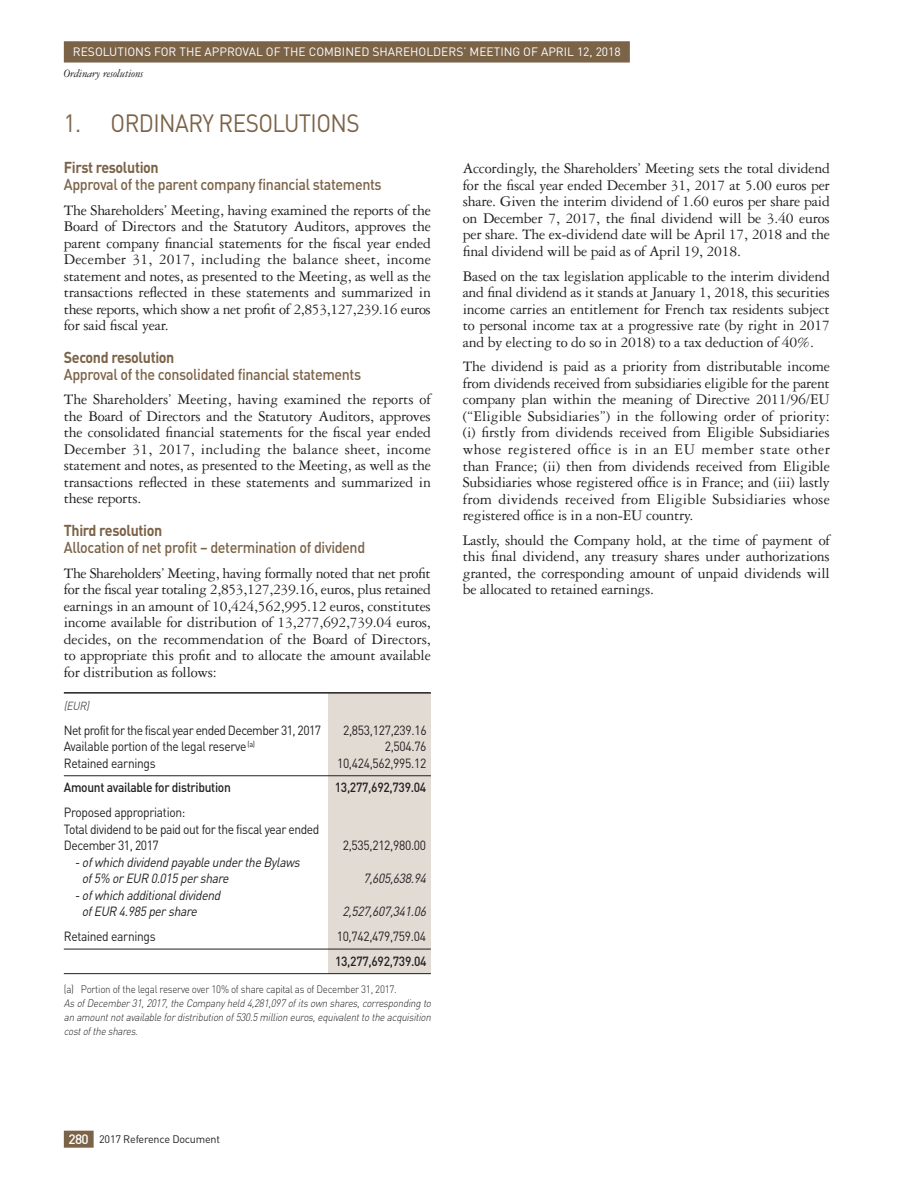
<style>
.page{position:relative;width:915px;height:1191px;background:#fff}
.page>*{position:absolute;margin:0;border:0;box-sizing:border-box;transform-origin:0 0}
.custom{font:24.75px "DIN";letter-spacing:-.025em;color:#7b6348;scale:.91 1}
.custom-2{font:15.75px/16.5px "Garamond 3 LT Std";letter-spacing:-.015em;color:#231f20;text-align:justify}
.t1{font:500 15.6px "DIN";letter-spacing:-.025em;color:#7b6348;scale:.91 1}
.custom-3{font:700 15.6px "DIN";letter-spacing:-.025em;color:#7b6348;scale:.91 1}
.t2{font:13.2px/16.5px "DIN";letter-spacing:-.025em;color:#231f20;scale:.91 1}
.t3{font:italic 13.2px/16.5px "DIN";color:#231f20;scale:.91 1}
.t4{font:500 13.2px "DIN";letter-spacing:-.025em;color:#231f20;scale:.91 1}
.t5{font:13.2px "DIN";letter-spacing:-.045em;color:#231f20;scale:.91 1}
.t6{font:12px "DIN";color:#fff}
.t7{font:italic 12px "Garamond 3 LT Std";letter-spacing:-.02em;color:#231f20}
.t8{font:italic 300 11.55px "DIN";color:#231f20;scale:.91 1}
.custom-4{font:italic 300 10.8px/14.2px "DIN";color:#231f20;scale:.91 1}
.t9{font:10.8px "DIN";letter-spacing:-.02em;color:#231f20}
.sup{font:7.95px "DIN";color:#231f20;scale:.91 1}
.s1{font-style:normal}
.s2{font-weight:500;font-size:13.5px;color:#fff}
</style>
<div class="page">
<div style="left:328px;top:693px;width:103px;height:280px;background:#e2dbd4"></div>
<div style="left:64px;top:1130px;width:30px;height:17px;background:#7b6348"></div>
<hr style="left:64px;top:692px;width:367px;height:1px;background:#231f20">
<hr style="left:64px;top:775px;width:367px;height:1px;background:#231f20">
<hr style="left:64px;top:948px;width:367px;height:1px;background:#231f20">
<hr style="left:64px;top:973px;width:367px;height:1px;background:#231f20">
<div style="left:64px;top:41px;width:565px;height:22px;background:#7b6348"></div>
<p class="t6" style="left:73px;top:47px;width:549px">RESOLUTIONS FOR THE APPROVAL OF THE COMBINED SHAREHOLDERS’ MEETING OF APRIL 12, 2018</p>
<p class="t7" style="left:64px;top:70px;width:81px">Ordinary resolutions</p>
<p class="custom" style="left:64px;top:114px;width:326px">1. ORDINARY RESOLUTIONS</p>
<p class="custom-3" style="left:64px;top:162px;width:106px">First resolution</p>
<h3 class="t1" style="left:64px;top:179px;width:350px">Approval of the parent company financial statements</h3>
<p class="custom-2" style="left:64px;top:203px;width:368px">The Shareholders’ Meeting, having examined the reports of the Board of Directors and the Statutory Auditors, approves the parent company financial statements for the fiscal year ended December 31, 2017, including the balance sheet, income statement and notes, as presented to the Meeting, as well as the transactions reflected in these statements and summarized in these reports, which show a net profit of 2,853,127,239.16 euros for said fiscal year.</p>
<p class="custom-3" style="left:64px;top:352px;width:123px">Second resolution</p>
<h3 class="t1" style="left:64px;top:368px;width:328px">Approval of the consolidated financial statements</h3>
<p class="custom-2" style="left:64px;top:392px;width:368px">The Shareholders’ Meeting, having examined the reports of the Board of Directors and the Statutory Auditors, approves the consolidated financial statements for the fiscal year ended December 31, 2017, including the balance sheet, income statement and notes, as presented to the Meeting, as well as the transactions reflected in these statements and summarized in these reports.</p>
<p class="custom-3" style="left:64px;top:525px;width:110px">Third resolution</p>
<h3 class="t1" style="left:64px;top:542px;width:332px">Allocation of net profit – determination of dividend</h3>
<p class="custom-2" style="left:64px;top:566px;width:368px">The Shareholders’ Meeting, having formally noted that net profit for the fiscal year totaling 2,853,127,239.16, euros, plus retained earnings in an amount of 10,424,562,995.12 euros, constitutes income available for distribution of 13,277,692,739.04 euros, decides, on the recommendation of the Board of Directors, to appropriate this profit and to allocate the amount available for distribution as follows:</p>
<p class="t8" style="left:64px;top:701px;width:32px">(EUR)</p>
<p class="t5" style="left:64px;top:725px;width:284px">Net profit for the fiscal year ended December 31, 2017</p>
<p class="t2" style="left:343px;top:723px;width:93px">2,853,127,239.16</p>
<p class="t2" style="left:64px;top:739px;width:202px">Available portion of the legal reserve</p>
<p class="sup" style="left:247px;top:741px;width:10px">(a)</p>
<p class="t2" style="left:384px;top:739px;width:47px">2,504.76</p>
<p class="t2" style="left:64px;top:756px;width:102px">Retained earnings</p>
<p class="t2" style="left:337px;top:756px;width:100px">10,424,562,995.12</p>
<p class="t4" style="left:64px;top:783px;width:185px">Amount available for distribution</p>
<p class="t4" style="left:335px;top:783px;width:102px">13,277,692,739.04</p>
<p class="t2" style="left:64px;top:805px;width:282px">Proposed appropriation:<br>Total dividend to be paid out for the fiscal year ended<br>December 31, 2017</p>
<p class="t2" style="left:342px;top:838px;width:93px">2,535,212,980.00</p>
<p class="t3" style="left:82px;top:855px;width:244px;text-indent:-7px">-ofwhich dividend payable underthe Bylaws of5% orEUR 0.015 pershare</p>
<p class="t3" style="left:82px;top:888px;width:157px;text-indent:-7px">-ofwhich additionaldividend ofEUR 4.985 pershare</p>
<p class="t3" style="left:363px;top:871px;width:73px">7,605,638.94</p>
<p class="t3" style="left:342px;top:904px;width:96px">2,527,607,341.06</p>
<p class="t2" style="left:64px;top:929px;width:102px">Retained earnings</p>
<p class="t2" style="left:336px;top:929px;width:100px">10,742,479,759.04</p>
<p class="t4" style="left:335px;top:956px;width:102px">13,277,692,739.04</p>
<p class="custom-4" style="left:64px;top:983px;width:407px"><span class="s1">(a) Portion of the legal reserve over 10% of share capital as of December 31, 2017.<br></span>As ofDecember31,2017,the Companyheld 4,281,097 ofits own shares,corresponding to an amountnotavailable fordistribution of530.5 million euros,equivalentto the acquisition costofthe shares.</p>
<p class="custom-2" style="left:462px;top:161px;width:368px">Accordingly, the Shareholders’ Meeting sets the total dividend for the fiscal year ended December 31, 2017 at 5.00 euros per share. Given the interim dividend of 1.60 euros per share paid on December 7, 2017, the final dividend will be 3.40 euros per share. The ex- dividend date will be April 17, 2018 and the final dividend will be paid as of April 19, 2018.</p>
<p class="custom-2" style="left:462px;top:269px;width:368px">Based on the tax legislation applicable to the interim dividend and final dividend as it stands at January 1, 2018, this securities income carries an entitlement for French tax residents subject to personal income tax at a progressive rate (by right in 2017 and by electing to do so in 2018) to a tax deduction of 40%.</p>
<p class="custom-2" style="left:462px;top:359px;width:368px">The dividend is paid as a priority from distributable income from dividends received from subsidiaries eligible for the parent company plan within the meaning of Directive 2011 / 96 / EU (“Eligible Subsidiaries”) in the following order of priority: (i) firstly from dividends received from Eligible Subsidiaries whose registered office is in an EU member state other than France; (ii) then from dividends received from Eligible Subsidiaries whose registered office is in France; and (iii) lastly from dividends received from Eligible Subsidiaries whose registered office is in a non- EU country.</p>
<p class="custom-2" style="left:462px;top:533px;width:368px">Lastly, should the Company hold, at the time of payment of this final dividend, any treasury shares under authorizations granted, the corresponding amount of unpaid dividends will be allocated to retained earnings.</p>
<p class="t9" style="left:69px;top:1135px;width:153px"><span class="s2">280</span> 2017 Reference Document</p>
</div>
